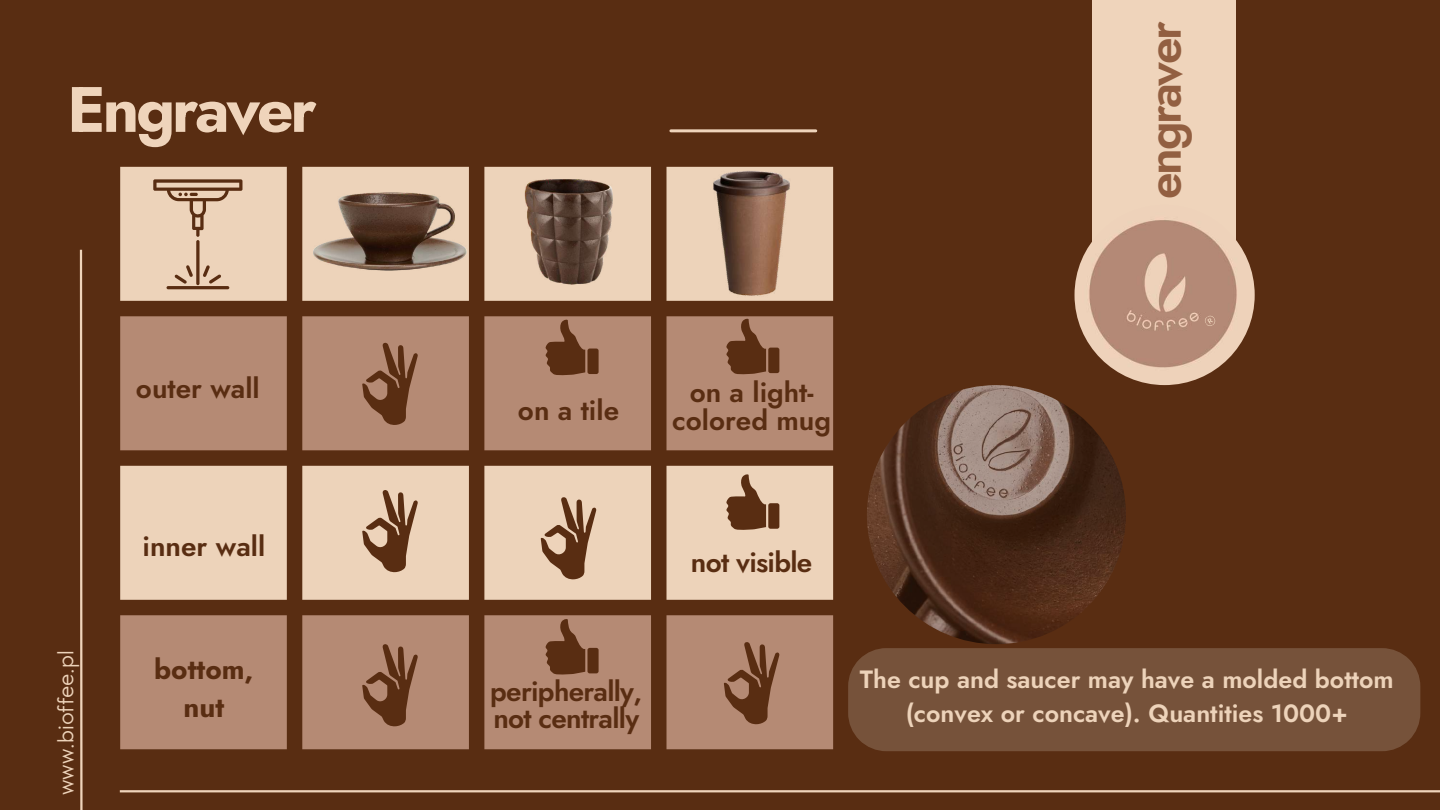
<style>
.page{position:relative;width:1440px;height:810px;background:#592d12}
.page>*{position:absolute;margin:0;border:0;box-sizing:border-box;transform-origin:0 0}
.t1{font:700 64px "Jost";letter-spacing:-.05em;color:#efd4bb}
.t2{font:600 47.8px "Jost";letter-spacing:-.05em;color:#925f41}
.t3{font:600 27.8px/27.8px "Jost";color:#592d12;text-align:center}
.t4{font:600 27.8px/27px "Jost";letter-spacing:-.025em;color:#592d12}
.t5{font:700 27.8px/38.7px "Jost";color:#592d12;text-align:center}
.t6{font:600 25px/34.5px "Jost";color:#edd3ba;text-align:center}
.t7{font:23.1px "TT Chocolates";color:#edd3ba}
</style>
<div class="page">
<hr style="left:120px;top:790px;width:1320px;height:2px;background:#efd4bb">
<hr style="left:671px;top:129px;width:145px;height:3px;background:#efd4bb">
<svg style="left:79px;top:249px;width:4px;height:561px"></svg>
<div style="left:1092px;top:0;width:143px;height:295px;background:#efd4bb"></div>
<img style="left:1075px;top:205px;width:180px;height:180px;border-radius:50%">
<svg style="left:1203px;top:314px;width:14px;height:14px"></svg>
<svg style="left:120px;top:167px;width:713px;height:134px;background:#d7baa1"></svg>
<svg style="left:120px;top:316px;width:713px;height:433px;background:#b79079"></svg>
<svg style="left:153px;top:179px;width:89px;height:110px;background:#d4b79e"></svg>
<img style="left:313px;top:193px;width:154px;height:78px">
<img style="left:525px;top:179px;width:88px;height:105px">
<img style="left:675px;top:166px;width:153px;height:135px">
<svg style="left:362px;top:342px;width:56px;height:83px"></svg>
<svg style="left:362px;top:489px;width:56px;height:83px"></svg>
<svg style="left:362px;top:643px;width:56px;height:84px"></svg>
<svg style="left:541px;top:496px;width:55px;height:84px"></svg>
<svg style="left:724px;top:641px;width:55px;height:83px"></svg>
<svg style="left:546px;top:319px;width:39px;height:57px"></svg>
<div style="left:587px;top:349px;width:12px;height:25px;background:#592d12;border-radius:2px"></div>
<svg style="left:726px;top:318px;width:40px;height:57px"></svg>
<div style="left:768px;top:348px;width:11px;height:25px;background:#592d12;border-radius:2px"></div>
<svg style="left:546px;top:619px;width:39px;height:56px"></svg>
<div style="left:587px;top:648px;width:12px;height:25px;background:#592d12;border-radius:2px"></div>
<svg style="left:726px;top:474px;width:40px;height:57px"></svg>
<div style="left:768px;top:503px;width:11px;height:26px;background:#592d12;border-radius:2px"></div>
<div style="left:848px;top:648px;width:572px;height:103px;background:#76523a"></div>
<img style="left:867px;top:385px;width:259px;height:259px;border-radius:50%">
<h1 class="t1" style="left:67px;top:63px;width:251px">Engraver</h1>
<p class="t3" style="left:136px;top:374px;width:125px">outer wall</p>
<p class="t7" style="left:53px;top:795px;width:146px;rotate:-90deg">www.bioffee.pl</p>
<p class="t3" style="left:143px;top:532px;width:124px">inner wall</p>
<p class="t5" style="left:154px;top:650px;width:101px">bottom, nut</p>
<p class="t3" style="left:518px;top:397px;width:103px">on a tile</p>
<p class="t3" style="left:672px;top:378px;width:160px">on a light&shy;colored mug</p>
<p class="t4" style="left:691px;top:549px;width:123px">not visible</p>
<h2 class="t2" style="left:1130px;top:199px;width:179px;rotate:-90deg">engraver</h2>
<h2 class="t2" style="left:1118px;top:189px;width:116px;rotate:-90deg">cechy</h2>
<p class="t4" style="left:490px;top:678px;width:153px">peripherally, not centrally</p>
<p class="t6" style="left:860px;top:662px;width:535px">The cup and saucer may have a molded bottom (convex or concave). Quantities 1000+</p>
</div>
